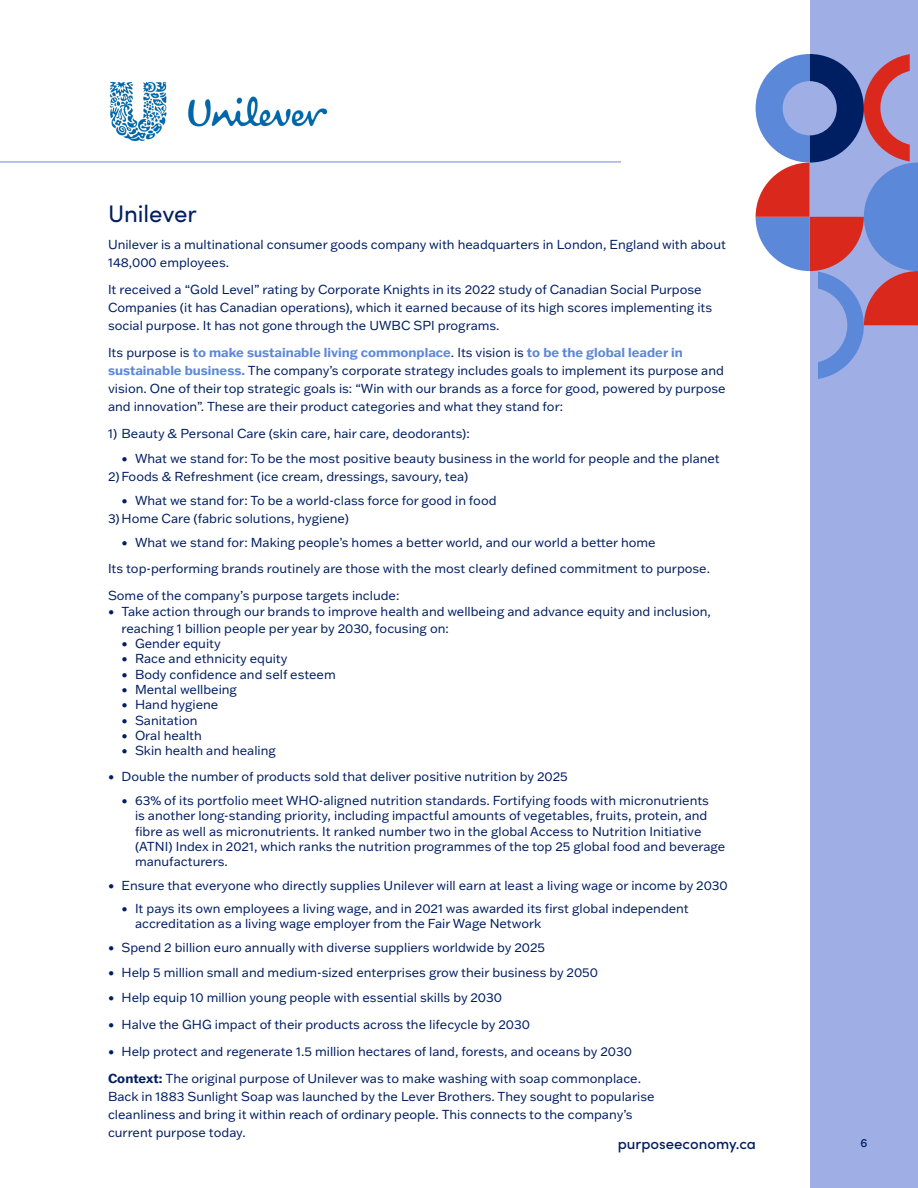
<style>
.page{position:relative;width:918px;height:1188px;background:#fff}
.page>*{position:absolute;margin:0;border:0;box-sizing:border-box;transform-origin:0 0}
.Heading_1_Sofia_16_pt_BLUE{font:24px "Sofia Pro";color:#001e62}
.t1{font:500 15px "Sofia Pro";color:#001e62}
.Body_Copy_Franklin_Gothic_8_5_pt{font:12.75px/18px "Franklin Gothic ATF";color:#001e62}
.Bullets_Franklin_Gothic_8_5pt_Indent{font:12.75px/15.3px "Franklin Gothic ATF";color:#001e62}
.Bullets_Franklin_Gothic_8_5pt{font:12.75px/16.5px "Franklin Gothic ATF";color:#001e62}
.t2{font:500 12px "Sofia Pro";color:#001e62}
.s1{font-weight:700;color:#5c88da}
.s2{font-weight:700}
</style>
<div class="page">
<div style="left:810px;top:0;width:108px;height:1188px;background:#9faee5"></div>
<svg style="left:756px;top:54px;width:162px;height:325px"></svg>
<hr style="left:0;top:161px;width:621px;height:2px;background:#9faee5">
<img style="left:108px;top:81px;width:220px;height:82px">
<p class="Heading_1_Sofia_16_pt_BLUE" style="left:108px;top:196px;width:90px">Unilever</p>
<p class="Body_Copy_Franklin_Gothic_8_5_pt" style="left:108px;top:235px;width:620px">Unilever is a multinational consumer goods company with headquarters in London, England with about<br>148,000 employees.</p>
<p class="Body_Copy_Franklin_Gothic_8_5_pt" style="left:108px;top:280px;width:606px">It received a “Gold Level” rating by Corporate Knights in its 2022 study of Canadian Social Purpose<br>Companies (it has Canadian operations), which it earned because of its high scores implementing its social purpose. It has not gone through the UWBC SPI programs.</p>
<p class="Body_Copy_Franklin_Gothic_8_5_pt" style="left:108px;top:343px;width:619px">Its purpose is <span class="s1">to make sustainable living commonplace</span>. Its vision is <span class="s1">to be the global leader in sustainable business.</span> The company’s corporate strategy includes goals to implement its purpose and vision. One of their top strategic goals is: “Win with our brands as a force for good, powered by purpose and innovation”. These are their product categories and what they stand for:</p>
<p class="Body_Copy_Franklin_Gothic_8_5_pt" style="left:108px;top:424px;width:363px">1) Beauty &amp; Personal Care (skin care, hair care, deodorants):</p>
<p class="Bullets_Franklin_Gothic_8_5pt_Indent" style="left:122px;top:450px;width:600px">• What we stand for: To be the most positive beauty business in the world for people and the planet</p>
<p class="Body_Copy_Franklin_Gothic_8_5_pt" style="left:108px;top:467px;width:362px">2)Foods &amp; Refreshment (ice cream, dressings, savoury, tea)</p>
<p class="Bullets_Franklin_Gothic_8_5pt_Indent" style="left:122px;top:492px;width:377px">• What we stand for: To be a world-class force for good in food</p>
<p class="Body_Copy_Franklin_Gothic_8_5_pt" style="left:108px;top:509px;width:242px">3)Home Care (fabric solutions, hygiene)</p>
<p class="Bullets_Franklin_Gothic_8_5pt_Indent" style="left:122px;top:535px;width:536px">• What we stand for: Making people’s homes a better world, and our world a better home</p>
<p class="Body_Copy_Franklin_Gothic_8_5_pt" style="left:108px;top:559px;width:604px">Its top-performing brands routinely are those with the most clearly defined commitment to purpose.</p>
<p class="Body_Copy_Franklin_Gothic_8_5_pt" style="left:108px;top:586px;width:293px">Some of the company’s purpose targets include:</p>
<p class="Bullets_Franklin_Gothic_8_5pt" style="left:122px;top:603px;width:591px;text-indent:-14px">• Take action through our brands to improve health and wellbeing and advance equity and inclusion, reaching 1 billion people per year by 2030, focusing on:</p>
<p class="Bullets_Franklin_Gothic_8_5pt_Indent" style="left:122px;top:635px;width:101px">• Gender equity</p>
<p class="Bullets_Franklin_Gothic_8_5pt_Indent" style="left:122px;top:651px;width:168px">• Race and ethnicity equity</p>
<p class="Bullets_Franklin_Gothic_8_5pt_Indent" style="left:122px;top:666px;width:216px">• Body confidence and self esteem</p>
<p class="Bullets_Franklin_Gothic_8_5pt_Indent" style="left:122px;top:681px;width:117px">• Mental wellbeing</p>
<p class="Bullets_Franklin_Gothic_8_5pt_Indent" style="left:122px;top:697px;width:98px">• Hand hygiene</p>
<p class="Bullets_Franklin_Gothic_8_5pt_Indent" style="left:122px;top:712px;width:78px">• Sanitation</p>
<p class="Bullets_Franklin_Gothic_8_5pt_Indent" style="left:122px;top:727px;width:82px">• Oral health</p>
<p class="Bullets_Franklin_Gothic_8_5pt_Indent" style="left:122px;top:743px;width:156px">• Skin health and healing</p>
<p class="Body_Copy_Franklin_Gothic_8_5_pt" style="left:108px;top:767px;width:461px">• Double the number of products sold that deliver positive nutrition by 2025</p>
<p class="Bullets_Franklin_Gothic_8_5pt_Indent" style="left:135px;top:792px;width:592px;text-indent:-14px">• 63% of its portfolio meet WHO-aligned nutrition standards. Fortifying foods with micronutrients<br>is another long-standing priority, including impactful amounts of vegetables, fruits, protein, and fibre as well as micronutrients. It ranked number two in the global Access to Nutrition Initiative (ATNI) Index in 2021, which ranks the nutrition programmes of the top 25 global food and beverage manufacturers.</p>
<p class="Bullets_Franklin_Gothic_8_5pt" style="left:108px;top:877px;width:621px">• Ensure that everyone who directly supplies Unilever will earn at least a living wage or income by 2030</p>
<p class="Bullets_Franklin_Gothic_8_5pt_Indent" style="left:135px;top:901px;width:555px;text-indent:-14px">• It pays its own employees a living wage, and in 2021 was awarded its first global independent accreditation as a living wage employer from the Fair Wage Network</p>
<p class="Bullets_Franklin_Gothic_8_5pt" style="left:108px;top:939px;width:438px">• Spend 2 billion euro annually with diverse suppliers worldwide by 2025</p>
<p class="Bullets_Franklin_Gothic_8_5pt" style="left:108px;top:963px;width:491px">• Help 5 million small and medium-sized enterprises grow their business by 2050</p>
<p class="Body_Copy_Franklin_Gothic_8_5_pt" style="left:108px;top:988px;width:396px">• Help equip 10 million young people with essential skills by 2030</p>
<p class="Body_Copy_Franklin_Gothic_8_5_pt" style="left:108px;top:1015px;width:423px">• Halve the GHG impact of their products across the lifecycle by 2030</p>
<p class="Body_Copy_Franklin_Gothic_8_5_pt" style="left:108px;top:1042px;width:525px">• Help protect and regenerate 1.5 million hectares of land, forests, and oceans by 2030</p>
<p class="Body_Copy_Franklin_Gothic_8_5_pt" style="left:108px;top:1069px;width:548px"><span class="s2">Context:</span> The original purpose of Unilever was to make washing with soap commonplace.<br>Back in 1883 Sunlight Soap was launched by the Lever Brothers. They sought to popularise cleanliness and bring it within reach of ordinary people. This connects to the company’s current purpose today.</p>
<p class="t1" style="left:618px;top:1133px;width:140px">purposeeconomy.ca</p>
<p class="t2" style="left:860px;top:1134px;width:9px">6</p>
</div>
